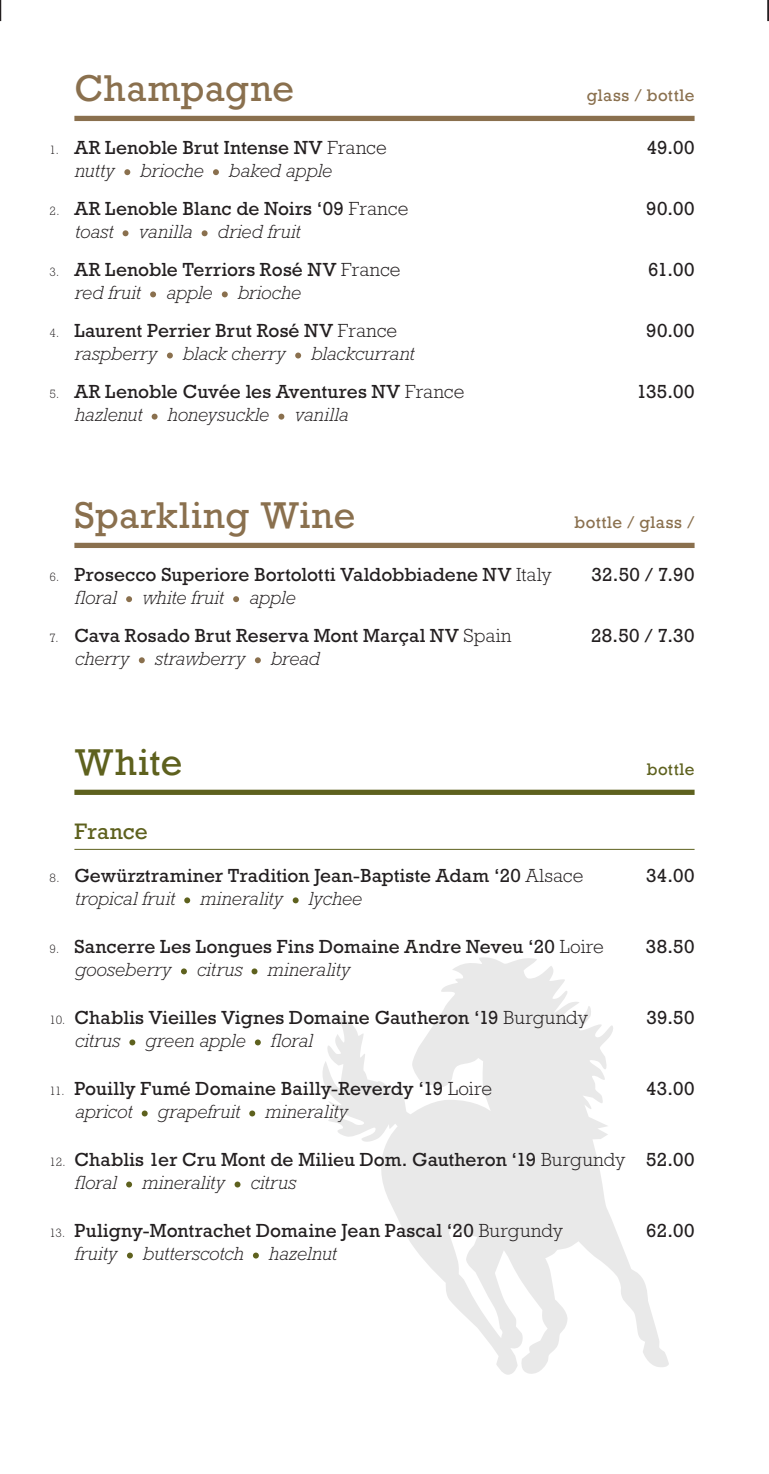
<style>
.page{position:relative;width:769px;height:1474px;background:#fff}
.page>*{position:absolute;margin:0;border:0;box-sizing:border-box;transform-origin:0 0}
.heading_fizz{font:35px "Rockwell";letter-spacing:.015em;color:#8a704e}
.heading_white{font:35px "Rockwell";letter-spacing:.02em;color:#5e611e}
.subheading_white{font:22.75px "Rockwell Std";letter-spacing:.005em;color:#5e611e}
.wine{font:19.25px "Rockwell Std";letter-spacing:.005em;color:#231f20}
.description{font:italic 300 19.25px "Rockwell Std";color:#231f20}
.description-2{font:italic 300 19.25px "Rockwell Std";letter-spacing:.02em;color:#231f20}
.heading_fizz-2{font:15.75px "Rockwell";letter-spacing:.035em;color:#8a704e}
.heading_white-2{font:15.75px "Rockwell";letter-spacing:.035em;color:#5e611e}
.s1{font-weight:300;font-size:12.25px}
.s2{font-weight:300}
</style>
<div class="page">
<svg style="left:323px;top:957px;width:346px;height:417px"></svg>
<div style="left:74px;top:116px;width:620px;height:5px;background:#8a704e"></div>
<div style="left:74px;top:543px;width:620px;height:5px;background:#8a704e"></div>
<div style="left:74px;top:789px;width:620px;height:6px;background:#5e611e"></div>
<hr style="left:74px;top:849px;width:620px;height:1px;background:#5e611e">
<svg style="left:124px;top:169px;width:6px;height:6px"></svg>
<svg style="left:213px;top:169px;width:6px;height:6px"></svg>
<svg style="left:123px;top:230px;width:6px;height:6px"></svg>
<svg style="left:202px;top:230px;width:6px;height:6px"></svg>
<svg style="left:150px;top:291px;width:6px;height:6px"></svg>
<svg style="left:222px;top:291px;width:6px;height:6px"></svg>
<svg style="left:167px;top:352px;width:6px;height:6px"></svg>
<svg style="left:295px;top:352px;width:6px;height:6px"></svg>
<svg style="left:152px;top:413px;width:6px;height:6px"></svg>
<svg style="left:278px;top:413px;width:6px;height:6px"></svg>
<svg style="left:126px;top:596px;width:6px;height:6px"></svg>
<svg style="left:233px;top:596px;width:6px;height:6px"></svg>
<svg style="left:139px;top:657px;width:6px;height:6px"></svg>
<svg style="left:255px;top:657px;width:6px;height:6px"></svg>
<svg style="left:184px;top:897px;width:6px;height:6px"></svg>
<svg style="left:293px;top:897px;width:6px;height:6px"></svg>
<svg style="left:181px;top:968px;width:6px;height:6px"></svg>
<svg style="left:252px;top:968px;width:5px;height:6px"></svg>
<svg style="left:129px;top:1039px;width:6px;height:6px"></svg>
<svg style="left:255px;top:1039px;width:6px;height:6px"></svg>
<svg style="left:142px;top:1110px;width:6px;height:6px"></svg>
<svg style="left:249px;top:1110px;width:6px;height:6px"></svg>
<svg style="left:126px;top:1181px;width:6px;height:6px"></svg>
<svg style="left:235px;top:1181px;width:5px;height:6px"></svg>
<svg style="left:127px;top:1252px;width:6px;height:6px"></svg>
<svg style="left:253px;top:1252px;width:6px;height:6px"></svg>
<hr style="left:767px;top:0;width:2px;height:21px;background:#231f20">
<svg style="left:0;top:0;width:1px;height:21px"></svg>
<p class="heading_fizz" style="left:74px;top:67px;width:221px">Champagne</p>
<p class="heading_fizz-2" style="left:587px;top:85px;width:109px">glass / bottle</p>
<p class="wine" style="left:50px;top:136px;width:339px"><span class="s1">1.</span> AR Lenoble Brut Intense NV <span class="s2">France</span></p>
<p class="wine" style="left:647px;top:136px;width:49px">49.00</p>
<p class="description" style="left:74px;top:159px;width:42px">nutty</p>
<p class="description" style="left:140px;top:159px;width:65px">brioche</p>
<p class="description" style="left:229px;top:159px;width:105px">baked apple</p>
<p class="wine" style="left:50px;top:197px;width:360px"><span class="s1">2.</span> AR Lenoble Blanc de Noirs ‘09 <span class="s2">France</span></p>
<p class="wine" style="left:646px;top:197px;width:50px">90.00</p>
<p class="description" style="left:74px;top:220px;width:40px">toast</p>
<p class="description-2" style="left:138px;top:220px;width:55px">vanilla</p>
<p class="description-2" style="left:217px;top:220px;width:84px">dried fruit</p>
<p class="wine" style="left:50px;top:258px;width:352px"><span class="s1">3.</span> AR Lenoble Terriors Rosé NV <span class="s2">France</span></p>
<p class="wine" style="left:648px;top:258px;width:48px">61.00</p>
<p class="description" style="left:74px;top:281px;width:68px">red fruit</p>
<p class="description" style="left:166px;top:281px;width:48px">apple</p>
<p class="description" style="left:237px;top:281px;width:65px">brioche</p>
<p class="wine" style="left:50px;top:319px;width:349px"><span class="s1">4.</span> Laurent Perrier Brut Rosé NV <span class="s2">France</span></p>
<p class="wine" style="left:646px;top:319px;width:50px">90.00</p>
<p class="description" style="left:74px;top:343px;width:84px">raspberry</p>
<p class="description" style="left:182px;top:343px;width:105px">black cherry</p>
<p class="description" style="left:311px;top:343px;width:105px">blackcurrant</p>
<p class="wine" style="left:50px;top:380px;width:416px"><span class="s1">5.</span> AR Lenoble Cuvée les Aventures NV <span class="s2">France</span></p>
<p class="wine" style="left:636px;top:380px;width:60px">135.00</p>
<p class="description" style="left:74px;top:404px;width:69px">hazlenut</p>
<p class="description" style="left:167px;top:404px;width:103px">honeysuckle</p>
<p class="description-2" style="left:294px;top:404px;width:55px">vanilla</p>
<p class="heading_fizz" style="left:74px;top:493px;width:283px">Sparkling Wine</p>
<p class="heading_fizz-2" style="left:574px;top:512px;width:122px">bottle / glass /</p>
<p class="wine" style="left:50px;top:563px;width:504px"><span class="s1">6.</span> Prosecco Superiore Bortolotti Valdobbiadene NV <span class="s2">Italy</span></p>
<p class="wine" style="left:591px;top:563px;width:105px">32.50 / 7.90</p>
<p class="description" style="left:74px;top:586px;width:44px">floral</p>
<p class="description" style="left:142px;top:586px;width:83px">white fruit</p>
<p class="description" style="left:249px;top:586px;width:48px">apple</p>
<p class="wine" style="left:50px;top:624px;width:463px"><span class="s1">7.</span> Cava Rosado Brut Reserva Mont Marçal NV <span class="s2">Spain</span></p>
<p class="wine" style="left:591px;top:624px;width:105px">28.50 / 7.30</p>
<p class="description" style="left:74px;top:647px;width:56px">cherry</p>
<p class="description" style="left:154px;top:647px;width:92px">strawberry</p>
<p class="description" style="left:270px;top:647px;width:51px">bread</p>
<p class="heading_white" style="left:74px;top:740px;width:109px">White</p>
<p class="heading_white-2" style="left:647px;top:759px;width:49px">bottle</p>
<p class="subheading_white" style="left:74px;top:818px;width:75px">France</p>
<p class="wine" style="left:50px;top:864px;width:535px"><span class="s1">8.</span> Gewürztraminer Tradition Jean-Baptiste Adam ‘20 <span class="s2">Alsace</span></p>
<p class="wine" style="left:646px;top:864px;width:50px">34.00</p>
<p class="description" style="left:74px;top:887px;width:102px">tropical fruit</p>
<p class="description" style="left:200px;top:887px;width:85px">minerality</p>
<p class="description" style="left:308px;top:887px;width:55px">lychee</p>
<p class="wine" style="left:50px;top:935px;width:556px"><span class="s1">9.</span> Sancerre Les Longues Fins Domaine Andre Neveu ‘20 <span class="s2">Loire</span></p>
<p class="wine" style="left:646px;top:935px;width:50px">38.50</p>
<p class="description" style="left:74px;top:958px;width:98px">gooseberry</p>
<p class="description" style="left:197px;top:958px;width:47px">citrus</p>
<p class="description" style="left:267px;top:958px;width:85px">minerality</p>
<p class="wine" style="left:50px;top:1006px;width:540px"><span class="s1">10.</span> Chablis Vieilles Vignes Domaine Gautheron ‘19 <span class="s2">Burgundy</span></p>
<p class="wine" style="left:646px;top:1006px;width:50px">39.50</p>
<p class="description" style="left:74px;top:1029px;width:47px">citrus</p>
<p class="description" style="left:145px;top:1029px;width:102px">green apple</p>
<p class="description" style="left:270px;top:1029px;width:44px">floral</p>
<p class="wine" style="left:50px;top:1077px;width:444px"><span class="s1">11.</span> Pouilly Fumé Domaine Bailly-Reverdy ‘19 <span class="s2">Loire</span></p>
<p class="wine" style="left:646px;top:1077px;width:50px">43.00</p>
<p class="description" style="left:74px;top:1100px;width:59px">apricot</p>
<p class="description" style="left:157px;top:1100px;width:84px">grapefruit</p>
<p class="description" style="left:265px;top:1100px;width:85px">minerality</p>
<p class="wine" style="left:50px;top:1148px;width:646px"><span class="s1">12.</span> Chablis 1er Cru Mont de Milieu Dom. Gautheron ‘19 <span class="s2">Burgundy</span> 52.00</p>
<p class="description" style="left:74px;top:1171px;width:44px">floral</p>
<p class="description" style="left:142px;top:1171px;width:85px">minerality</p>
<p class="description" style="left:250px;top:1171px;width:47px">citrus</p>
<p class="wine" style="left:50px;top:1219px;width:515px"><span class="s1">13.</span> Puligny-Montrachet Domaine Jean Pascal ‘20 <span class="s2">Burgundy</span></p>
<p class="wine" style="left:646px;top:1219px;width:50px">62.00</p>
<p class="description" style="left:74px;top:1242px;width:44px">fruity</p>
<p class="description" style="left:143px;top:1242px;width:102px">butterscotch</p>
<p class="description" style="left:268px;top:1242px;width:69px">hazelnut</p>
</div>
